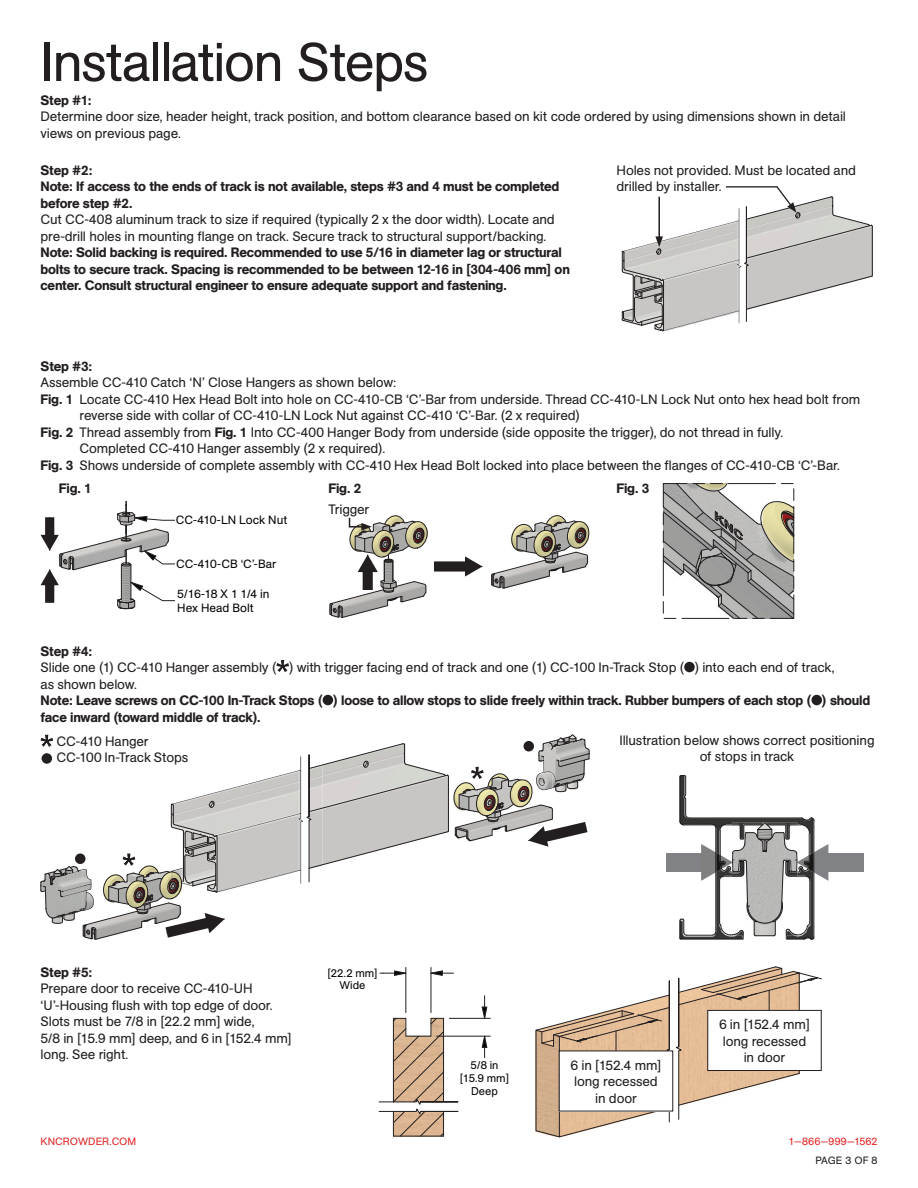
<style>
.page{position:relative;width:918px;height:1188px;background:#fff}
.page>*{position:absolute;margin:0;border:0;box-sizing:border-box;transform-origin:0 0}
.t1{font:54px "AG Book Std";letter-spacing:-.035em;color:#231f20}
.t2{font:13.5px/16.5px "AG Book Std";letter-spacing:-.015em;color:#231f20}
.t3{font:500 13.5px/16.5px "AG Book Std";letter-spacing:-.015em;color:#231f20}
.t4{font:11.85px/13.6px "AG Book Std";letter-spacing:-.005em;color:#040504}
.t5{font:11.1px/12.8px "AG Book Std";letter-spacing:-.005em;color:#040504;text-align:center}
.t6{font:10.5px "AG Book Std";letter-spacing:.015em;color:#e12525}
.t7{font:10.5px "AG Book Std";letter-spacing:-.005em;color:#231f20}
.s1{font-weight:500}
</style>
<div class="page">
<svg style="left:276px;top:660px;width:13px;height:12px"></svg>
<div style="left:684px;top:662px;width:11px;height:10px;background:#231f20;border-radius:50%"></div>
<div style="left:323px;top:695px;width:10px;height:10px;background:#231f20;border-radius:50%"></div>
<div style="left:811px;top:695px;width:11px;height:10px;background:#231f20;border-radius:50%"></div>
<svg style="left:379px;top:1018px;width:79px;height:119px"></svg>
<svg style="left:430px;top:970px;width:24px;height:6px"></svg>
<hr style="left:431px;top:967px;width:1px;height:46px;background:#231f20">
<hr style="left:406px;top:967px;width:1px;height:46px;background:#231f20">
<svg style="left:380px;top:970px;width:27px;height:6px"></svg>
<svg style="left:482px;top:996px;width:5px;height:22px"></svg>
<svg style="left:482px;top:1035px;width:5px;height:23px"></svg>
<hr style="left:449px;top:1018px;width:41px;height:1px;background:#231f20">
<hr style="left:437px;top:1036px;width:53px;height:1px;background:#231f20">
<svg style="left:491px;top:515px;width:99px;height:74px"></svg>
<svg style="left:662px;top:483px;width:133px;height:136px"></svg>
<svg style="left:535px;top:966px;width:287px;height:171px"></svg>
<svg style="left:622px;top:186px;width:251px;height:145px"></svg>
<svg style="left:41px;top:501px;width:134px;height:109px"></svg>
<div style="left:434px;top:561px;width:34px;height:11px;background:#231f20"></div>
<svg style="left:465px;top:556px;width:18px;height:21px"></svg>
<svg style="left:329px;top:515px;width:98px;height:103px"></svg>
<div style="left:828px;top:853px;width:36px;height:19px;background:#808285"></div>
<div style="left:666px;top:853px;width:13px;height:19px;background:#808285"></div>
<svg style="left:679px;top:775px;width:149px;height:165px"></svg>
<svg style="left:40px;top:734px;width:550px;height:206px"></svg>
<div style="left:559px;top:1051px;width:114px;height:60px;background:#fff"></div>
<div style="left:559px;top:1051px;width:114px;height:60px;border:1px solid #231f20"></div>
<div style="left:708px;top:1010px;width:113px;height:61px;background:#fff"></div>
<div style="left:708px;top:1010px;width:113px;height:61px;border:1px solid #231f20"></div>
<h1 class="t1" style="left:41px;top:42px;width:390px">Installation Steps</h1>
<p class="t3" style="left:41px;top:93px;width:52px">Step #1:</p>
<p class="t2" style="left:41px;top:109px;width:807px">Determine door size, header height, track position, and bottom clearance based on kit code ordered by using dimensions shown in detail views on previous page.</p>
<p class="t3" style="left:41px;top:163px;width:520px">Step #2:<br>Note: If access to the ends of track is not available, steps #3 and 4 must be completed before step #2.</p>
<p class="t2" style="left:41px;top:212px;width:516px">Cut CC-408 aluminum track to size if required (typically 2 x the door width). Locate and pre-drill holes in mounting flange on track. Secure track to structural support/backing.</p>
<p class="t3" style="left:41px;top:245px;width:531px">Note: Solid backing is required. Recommended to use 5/16 in diameter lag or structural bolts to secure track. Spacing is recommended to be between 12-16 in [304-406 mm] on center. Consult structural engineer to ensure adequate support and fastening.</p>
<p class="t2" style="left:617px;top:163px;width:241px">Holes not provided. Must be located and drilled by installer.</p>
<p class="t3" style="left:41px;top:359px;width:53px">Step #3:</p>
<p class="t2" style="left:41px;top:375px;width:357px">Assemble CC-410 Catch ‘N’ Close Hangers as shown below:</p>
<p class="t2" style="left:41px;top:392px;width:821px"><span class="s1">Fig. 1</span> Locate CC-410 Hex Head Bolt into hole on CC-410-CB ‘C’-Bar from underside. Thread CC-410-LN Lock Nut onto hex head bolt from</p>
<p class="t2" style="left:80px;top:408px;width:502px">reverse side with collar of CC-410-LN Lock Nut against CC-410 ‘C’-Bar. (2 x required)</p>
<p class="t2" style="left:41px;top:425px;width:744px"><span class="s1">Fig. 2</span> Thread assembly from <span class="s1">Fig. 1</span> Into CC-400 Hanger Body from underside (side opposite the trigger), do not thread in fully.</p>
<p class="t2" style="left:80px;top:441px;width:307px">Completed CC-410 Hanger assembly (2 x required).</p>
<p class="t2" style="left:41px;top:458px;width:801px"><span class="s1">Fig. 3</span> Shows underside of complete assembly with CC-410 Hex Head Bolt locked into place between the flanges of CC-410-CB ‘C’-Bar.</p>
<p class="t3" style="left:59px;top:481px;width:34px">Fig. 1</p>
<p class="t3" style="left:328px;top:481px;width:34px">Fig. 2</p>
<p class="t3" style="left:616px;top:481px;width:34px">Fig. 3</p>
<p class="t4" style="left:176px;top:514px;width:113px">CC-410-LN Lock Nut</p>
<p class="t4" style="left:176px;top:558px;width:102px">CC-410-CB ‘C’-Bar</p>
<p class="t4" style="left:177px;top:588px;width:94px">5/16-18 X 1 1/4 in<br>Hex Head Bolt</p>
<p class="t2" style="left:329px;top:502px;width:42px">Trigger</p>
<p class="t3" style="left:41px;top:644px;width:53px">Step #4:</p>
<p class="t2" style="left:41px;top:660px;width:795px">Slide one (1) CC-410 Hanger assembly ( ) with trigger facing end of track and one (1) CC-100 In-Track Stop ( ) into each end of track, as shown below.</p>
<p class="t3" style="left:41px;top:693px;width:831px">Note: Leave screws on CC-100 In-Track Stops ( ) loose to allow stops to slide freely within track. Rubber bumpers of each stop ( ) should face inward (toward middle of track).</p>
<p class="t2" style="left:57px;top:734px;width:133px">CC-410 Hanger<br>CC-100 In-Track Stops</p>
<p class="t3" style="left:41px;top:965px;width:53px">Step #5:</p>
<p class="t2" style="left:41px;top:981px;width:253px">Prepare door to receive CC-410-UH ‘U’-Housing flush with top edge of door.<br>Slots must be 7/8 in [22.2 mm] wide,<br>5/8 in [15.9 mm] deep, and 6 in [152.4 mm] long. See right.</p>
<p class="t5" style="left:327px;top:967px;width:52px">[22.2 mm]<br>Wide</p>
<p class="t2" style="left:619px;top:733px;width:257px;text-align:center">Illustration below shows correct positioning of stops in track</p>
<p class="t5" style="left:460px;top:1060px;width:51px">5/8 in [15.9 mm]<br>Deep</p>
<p class="t2" style="left:571px;top:1058px;width:92px;text-align:center">6 in [152.4 mm] long recessed in door</p>
<p class="t2" style="left:719px;top:1017px;width:92px;text-align:center">6 in [152.4 mm] long recessed in door</p>
<p class="t6" style="left:41px;top:1138px;width:97px">KNCROWDER.COM</p>
<p class="t6" style="left:789px;top:1138px;width:90px">1—866—999—1562</p>
<p class="t7" style="left:816px;top:1157px;width:63px">PAGE 3 OF 8</p>
</div>
